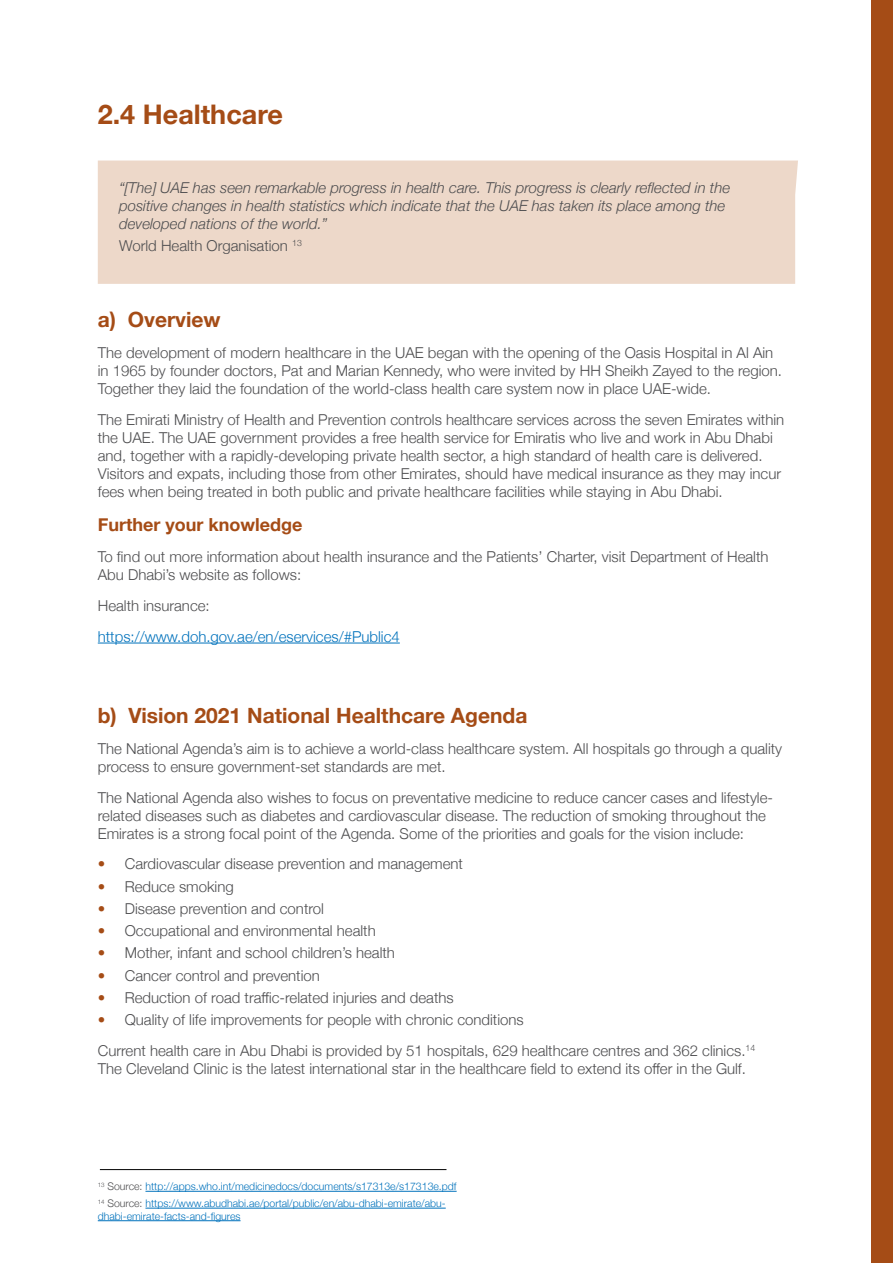
<style>
.page{position:relative;width:893px;height:1263px;background:#fff}
.page>*{position:absolute;margin:0;border:0;box-sizing:border-box;transform-origin:0 0}
.t1{font:700 27px "Helvetica Neue";color:#a54c16}
.t2{font:700 21px "Helvetica Neue";color:#a54c16}
.t3{font:700 18px "Helvetica Neue";color:#a54c16}
.t4{font:300 15px/18px "Helvetica Neue";color:#4d4d4f}
.t5{font:italic 300 15px/18px "Helvetica Neue";color:#4d4d4f}
.t6{font:300 15px "Helvetica Neue";color:#0072bc}
.t7{font:300 10.5px/16.8px "Helvetica Neue";color:#0072bc}
.s1{color:#a54c16}
.s2{color:#4d4d4f}
</style>
<div class="page">
<div style="left:98px;top:161px;width:700px;height:123px;background:#edd8c9"></div>
<hr style="left:98px;top:643px;width:302px;height:1px;background:#0072bc">
<hr style="left:145px;top:1191px;width:312px;height:1px;background:#0072bc">
<hr style="left:145px;top:1208px;width:301px;height:1px;background:#0072bc">
<hr style="left:98px;top:1220px;width:143px;height:1px;background:#0072bc">
<hr style="left:100px;top:1169px;width:346px;height:1px;background:#000">
<div style="left:872px;top:0;width:21px;height:1263px;background:#a54c16"></div>
<h1 class="t1" style="left:98px;top:93px;width:187px">2.4 Healthcare</h1>
<p class="t5" style="left:119px;top:178px;width:613px">“[The] UAE has seen remarkable progress in health care. This progress is clearly reflected in the positive changes in health statistics which indicate that the UAE has taken its place among the developed nations of the world.”</p>
<p class="t4" style="left:119px;top:236px;width:184px">World Health Organisation <sup>13</sup></p>
<h2 class="t2" style="left:98px;top:303px;width:124px">a) Overview</h2>
<p class="t4" style="left:98px;top:343px;width:686px">The development of modern healthcare in the UAE began with the opening of the Oasis Hospital in Al Ain in 1965 by founder doctors, Pat and Marian Kennedy, who were invited by HH Sheikh Zayed to the region.<br>Together they laid the foundation of the world-class health care system now in place UAE-wide.</p>
<p class="t4" style="left:98px;top:409px;width:688px">The Emirati Ministry of Health and Prevention controls healthcare services across the seven Emirates within the UAE. The UAE government provides a free health service for Emiratis who live and work in Abu Dhabi and, together with a rapidly-developing private health sector, a high standard of health care is delivered.<br>Visitors and expats, including those from other Emirates, should have medical insurance as they may incur fees when being treated in both public and private healthcare facilities while staying in Abu Dhabi.</p>
<p class="t3" style="left:98px;top:511px;width:206px">Further your knowledge</p>
<p class="t4" style="left:98px;top:546px;width:672px">To find out more information about health insurance and the Patients’ Charter, visit Department of Health<br>Abu Dhabi’s website as follows:</p>
<p class="t4" style="left:98px;top:595px;width:113px">Health insurance:</p>
<p class="t6" style="left:98px;top:624px;width:304px">https://www.doh.gov.ae/en/eservices/#Public4</p>
<h2 class="t2" style="left:98px;top:699px;width:431px">b) Vision 2021 National Healthcare Agenda</h2>
<p class="t4" style="left:98px;top:738px;width:686px">The National Agenda’s aim is to achieve a world-class healthcare system. All hospitals go through a quality process to ensure government-set standards are met.</p>
<p class="t4" style="left:98px;top:787px;width:677px">The National Agenda also wishes to focus on preventative medicine to reduce cancer cases and lifestyle&shy;related diseases such as diabetes and cardiovascular disease. The reduction of smoking throughout the<br>Emirates is a strong focal point of the Agenda. Some of the priorities and goals for the vision include:</p>
<p class="t4" style="left:98px;top:854px;width:367px"><span class="s1">•</span> Cardiovascular disease prevention and management</p>
<p class="t4" style="left:98px;top:876px;width:137px"><span class="s1">•</span> Reduce smoking</p>
<p class="t4" style="left:98px;top:898px;width:228px"><span class="s1">•</span> Disease prevention and control</p>
<p class="t4" style="left:98px;top:920px;width:279px"><span class="s1">•</span> Occupational and environmental health</p>
<p class="t4" style="left:98px;top:943px;width:299px"><span class="s1">•</span> Mother, infant and school children’s health</p>
<p class="t4" style="left:98px;top:965px;width:224px"><span class="s1">•</span> Cancer control and prevention</p>
<p class="t4" style="left:98px;top:987px;width:357px"><span class="s1">•</span> Reduction of road traffic-related injuries and deaths</p>
<p class="t4" style="left:98px;top:1003px;width:659px;line-height:30.8px"><span class="s1">•</span> Quality of life improvements for people with chronic conditions<br>Current health care in Abu Dhabi is provided by 51 hospitals, 629 healthcare centres and 362 clinics.<sup>14</sup></p>
<p class="t4" style="left:98px;top:1058px;width:650px">The Cleveland Clinic is the latest international star in the healthcare field to extend its offer in the Gulf.</p>
<p class="t7" style="left:98px;top:1177px;width:360px"><sup>13</sup> <span class="s2">Source:</span> http://apps.who.int/medicinedocs/documents/s17313e/s17313e.pdf<br><sup>14</sup> <span class="s2">Source:</span> https://www.abudhabi.ae/portal/public/en/abu-dhabi-emirate/abu-</p>
<p class="t7" style="left:98px;top:1207px;width:144px">dhabi-emirate-facts-and-figures</p>
</div>
